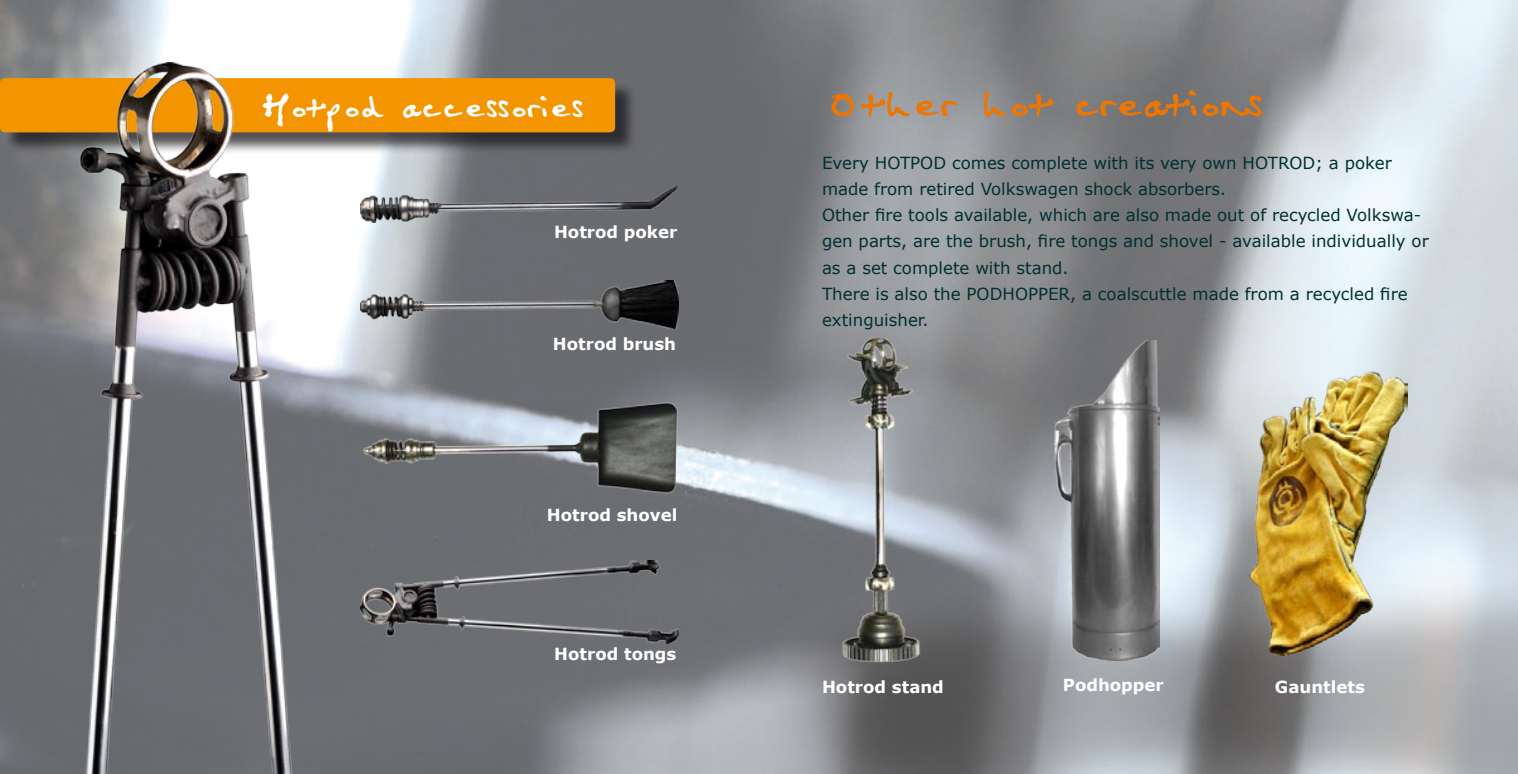
<style>
.page{position:relative;width:1518px;height:774px;background:#fff}
.page>*{position:absolute;margin:0;border:0;box-sizing:border-box;transform-origin:0 0}
.t1{font:52.5px "Dans Scrawl";color:#ed7504}
.t2{font:42px "Dans Scrawl";color:#fff}
.t3{font:16.62px/26.2px "Verdana";color:#003031}
.t4{font:700 16.62px "Verdana";color:#fff}
</style>
<div class="page">
<img style="left:0;top:0;width:1517px;height:774px">
<div style="left:2px;top:80px;width:635px;height:74px;background:#1a171c;opacity:.75"></div>
<div style="left:0;top:78px;width:615px;height:54px;background:#f29500;border-radius:5px"></div>
<img style="left:361px;top:186px;width:318px;height:36px">
<img style="left:55px;top:63px;width:267px;height:711px">
<img style="left:361px;top:561px;width:318px;height:82px">
<img style="left:361px;top:280px;width:318px;height:50px">
<img style="left:360px;top:393px;width:319px;height:105px">
<img style="left:830px;top:339px;width:97px;height:334px">
<img style="left:1054px;top:340px;width:106px;height:320px">
<img style="left:1248px;top:371px;width:160px;height:284px">
<h2 class="t2" style="left:260px;top:79px;width:326px">Hotpod accessories</h2>
<p class="t4" style="left:554px;top:220px;width:125px">Hotrod poker</p>
<p class="t4" style="left:553px;top:332px;width:125px">Hotrod brush</p>
<p class="t4" style="left:547px;top:503px;width:132px">Hotrod shovel</p>
<p class="t4" style="left:554px;top:642px;width:124px">Hotrod tongs</p>
<h1 class="t1" style="left:822px;top:69px;width:444px">Other hot creations</h1>
<p class="t3" style="left:822px;top:149px;width:608px">Every HOTPOD comes complete with its very own HOTROD; a poker made from retired Volkswagen shock absorbers.<br>Other fire tools available, which are also made out of recycled Volkswa&shy;gen parts, are the brush, fire tongs and shovel - available individually or as a set complete with stand.<br>There is also the PODHOPPER, a coalscuttle made from a recycled fire extinguisher.</p>
<p class="t4" style="left:822px;top:675px;width:123px">Hotrod stand</p>
<p class="t4" style="left:1063px;top:673px;width:103px">Podhopper</p>
<p class="t4" style="left:1275px;top:675px;width:92px">Gauntlets</p>
</div>
